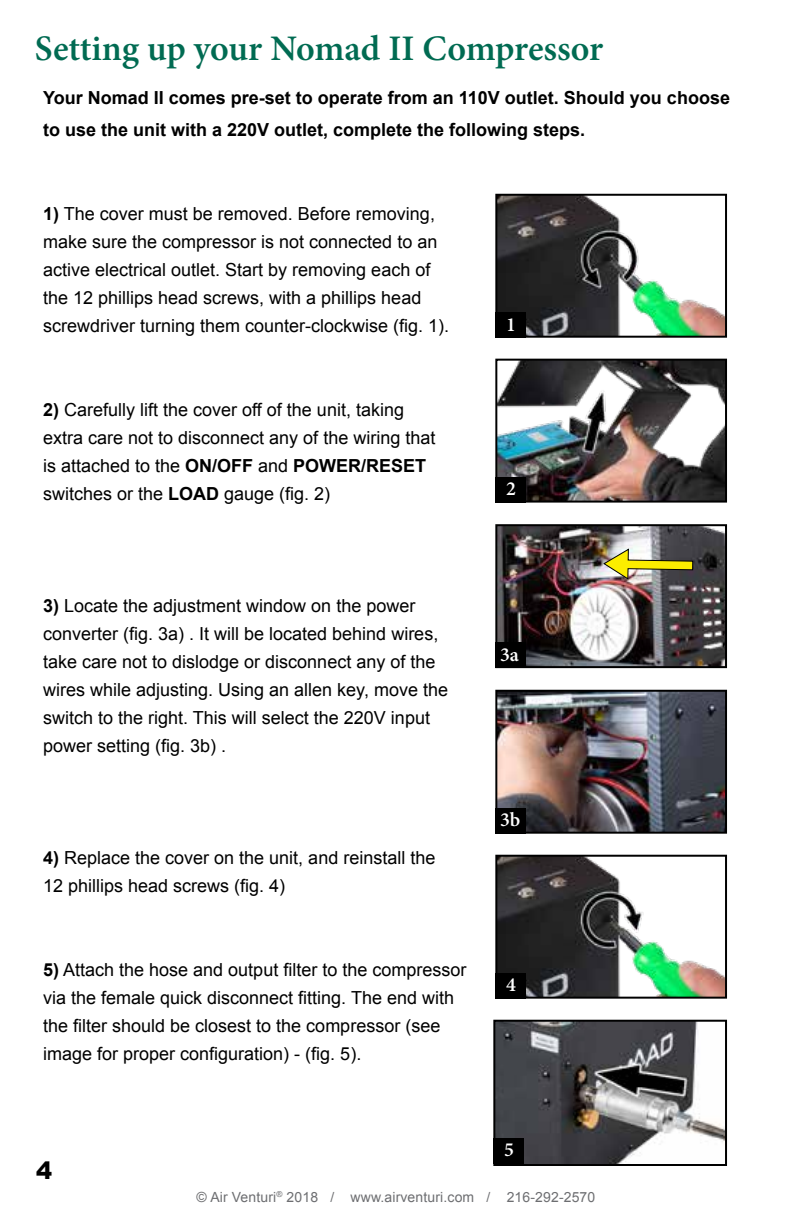
<style>
.page{position:relative;width:792px;height:1224px;background:#fff}
.page>*{position:absolute;margin:0;border:0;box-sizing:border-box;transform-origin:0 0}
.t1{font:600 36px "Minion Pro";letter-spacing:-.005em;color:#006b52}
.t2{font:900 24px "Arial";color:#000}
.t3{font:600 20px "Minion Pro";color:#fff}
.t4{font:18px/28px "Arial";color:#000}
.t5{font:700 18px/32px "Arial";color:#000}
.t6{font:14px "Arial";letter-spacing:.01em;color:#6d6e71}
.s1{font-weight:700}
</style>
<div class="page">
<img style="left:496px;top:1023px;width:228px;height:140px">
<div style="left:493px;top:1020px;width:234px;height:146px;border:2px solid #000"></div>
<img style="left:498px;top:858px;width:226px;height:138px">
<div style="left:495px;top:855px;width:232px;height:144px;border:2px solid #000"></div>
<div style="left:495px;top:973px;width:31px;height:26px;background:#000"></div>
<img style="left:498px;top:197px;width:226px;height:138px">
<div style="left:495px;top:194px;width:232px;height:144px;border:2px solid #000"></div>
<div style="left:495px;top:312px;width:31px;height:26px;background:#000"></div>
<img style="left:498px;top:362px;width:226px;height:138px">
<div style="left:495px;top:359px;width:232px;height:144px;border:2px solid #000"></div>
<div style="left:495px;top:477px;width:31px;height:26px;background:#000"></div>
<img style="left:498px;top:527px;width:226px;height:138px">
<div style="left:495px;top:524px;width:232px;height:144px;border:2px solid #000"></div>
<div style="left:495px;top:643px;width:31px;height:25px;background:#000"></div>
<img style="left:498px;top:693px;width:226px;height:138px">
<div style="left:495px;top:690px;width:232px;height:144px;border:2px solid #000"></div>
<div style="left:495px;top:808px;width:31px;height:26px;background:#000"></div>
<div style="left:493px;top:1138px;width:31px;height:25px;background:#000"></div>
<svg style="left:602px;top:548px;width:92px;height:33px;background:#a59f62"></svg>
<h1 class="t1" style="left:35px;top:24px;width:570px">Setting up your Nomad II Compressor</h1>
<p class="t5" style="left:43px;top:83px;width:688px">Your Nomad II comes pre-set to operate from an 110V outlet. Should you choose to use the unit with a 220V outlet, complete the following steps.</p>
<p class="t4" style="left:43px;top:199px;width:408px"><span class="s1">1)</span> The cover must be removed. Before removing, make sure the compressor is not connected to an active electrical outlet. Start by removing each of the 12 phillips head screws, with a phillips head screwdriver turning them counter-clockwise (fig. 1).</p>
<p class="t4" style="left:43px;top:395px;width:394px"><span class="s1">2)</span> Carefully lift the cover off of the unit, taking extra care not to disconnect any of the wiring that is attached to the <span class="s1">ON/OFF</span> and <span class="s1">POWER/RESET </span>switches or the <span class="s1">LOAD</span> gauge (fig. 2)</p>
<p class="t3" style="left:506px;top:310px;width:11px">1</p>
<p class="t3" style="left:506px;top:475px;width:11px">2</p>
<p class="t4" style="left:43px;top:591px;width:406px"><span class="s1">3)</span> Locate the adjustment window on the power converter (fig. 3a) . It will be located behind wires, take care not to dislodge or disconnect any of the wires while adjusting. Using an allen key, move the switch to the right. This will select the 220V input power setting (fig. 3b) .</p>
<p class="t4" style="left:43px;top:844px;width:394px"><span class="s1">4)</span> Replace the cover on the unit, and reinstall the<br>12 phillips head screws (fig. 4)</p>
<p class="t4" style="left:43px;top:956px;width:425px"><span class="s1">5)</span> Attach the hose and output filter to the compressor via the female quick disconnect fitting. The end with the filter should be closest to the compressor (see image for proper configuration) - (fig. 5).</p>
<h2 class="t2" style="left:36px;top:1153px;width:18px">4</h2>
<p class="t3" style="left:500px;top:641px;width:20px">3a</p>
<p class="t3" style="left:500px;top:806px;width:22px">3b</p>
<p class="t3" style="left:506px;top:971px;width:11px">4</p>
<p class="t3" style="left:504px;top:1136px;width:11px">5</p>
<p class="t6" style="left:197px;top:1188px;width:400px">© Air Venturi<sup>®</sup> 2018 / www.airventuri.com / 216-292-2570</p>
</div>
